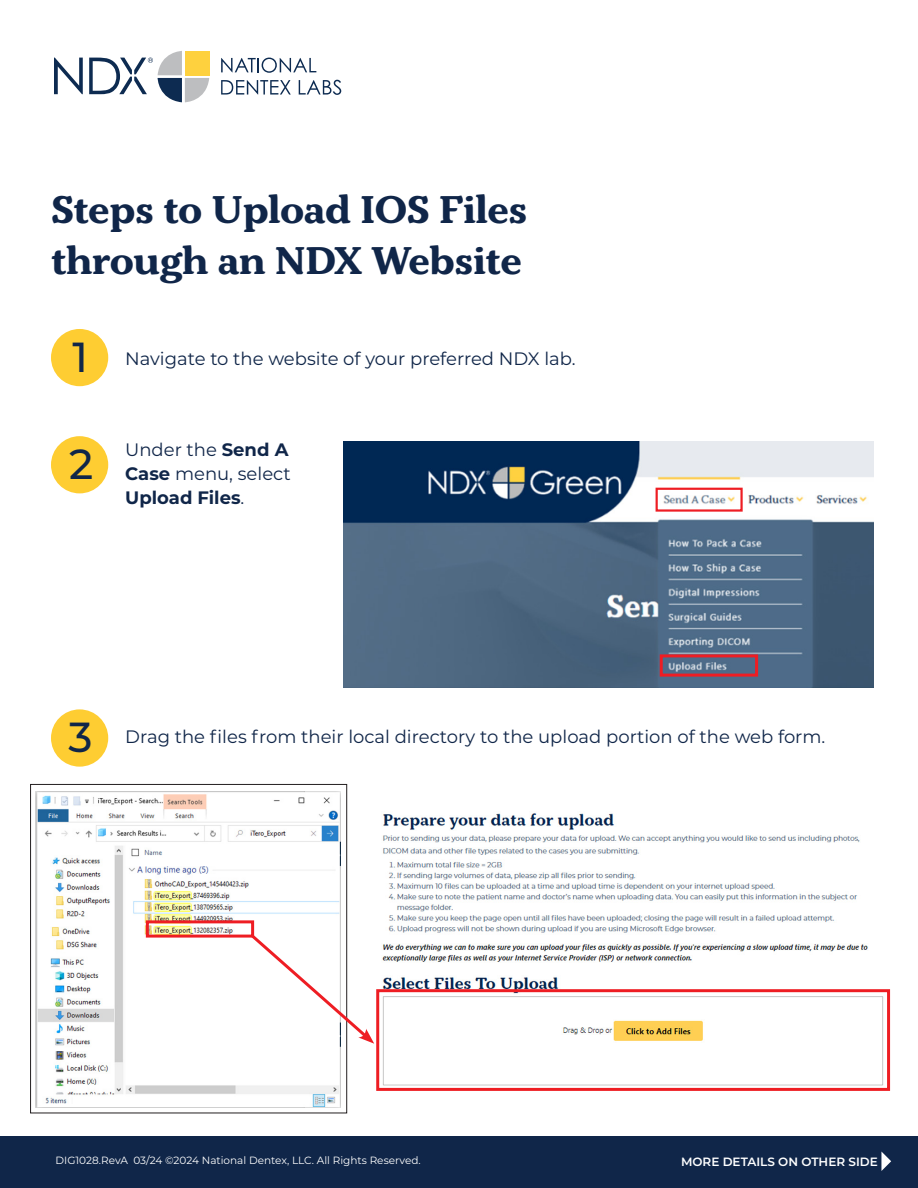
<style>
.page{position:relative;width:918px;height:1188px;background:#fff}
.page>*{position:absolute;margin:0;border:0;box-sizing:border-box;transform-origin:0 0}
.t1{font:500 42px "Montserrat";color:#102649}
.t2{font:700 39px/51px "Kopius";letter-spacing:-.015em;color:#102649}
.t3{font:18px/24px "Montserrat";color:#102649}
.t4{font:600 12px "Montserrat";color:#fff}
.t5{font:10.5px "Montserrat";color:#fff}
.s1{font-weight:700}
</style>
<div class="page">
<svg style="left:221px;top:58px;width:95px;height:15px"></svg>
<svg style="left:221px;top:80px;width:70px;height:15px"></svg>
<svg style="left:299px;top:80px;width:42px;height:15px"></svg>
<svg style="left:54px;top:58px;width:29px;height:36px"></svg>
<svg style="left:89px;top:51px;width:120px;height:51px"></svg>
<div style="left:51px;top:329px;width:57px;height:57px;background:#fecd32;border-radius:50%"></div>
<div style="left:51px;top:436px;width:57px;height:57px;background:#fecd32;border-radius:50%"></div>
<div style="left:0;top:1136px;width:918px;height:52px;background:#102649"></div>
<img style="left:344px;top:442px;width:530px;height:245px">
<div style="left:656px;top:488px;width:87px;height:24px;border:2px solid #ee1d23"></div>
<div style="left:660px;top:654px;width:98px;height:23px;border:3px solid #ee1d23"></div>
<svg style="left:881px;top:1152px;width:10px;height:19px"></svg>
<div style="left:51px;top:709px;width:57px;height:58px;background:#fecd32;border-radius:50%"></div>
<div style="left:30px;top:784px;width:317px;height:329px;border:1px solid #231f20"></div>
<img style="left:35px;top:791px;width:306px;height:316px">
<div style="left:146px;top:920px;width:108px;height:18px;border:3px solid #ee1d23"></div>
<img style="left:382px;top:813px;width:502px;height:273px">
<div style="left:376px;top:989px;width:514px;height:102px;border:3px solid #ee1d23"></div>
<svg style="left:248px;top:931px;width:126px;height:113px"></svg>
<h2 class="t2" style="left:51px;top:183px;width:478px">Steps to Upload IOS Files through an NDX Website</h2>
<h1 class="t1" style="left:73px;top:328px;width:17px">1</h1>
<h1 class="t1" style="left:69px;top:435px;width:26px">2</h1>
<p class="t3" style="left:125px;top:346px;width:452px">Navigate to the website of your preferred NDX lab.</p>
<p class="t3" style="left:125px;top:437px;width:167px">Under the <span class="s1">Send A<br>Case</span> menu, select<br><span class="s1">Upload Files</span>.</p>
<h1 class="t1" style="left:68px;top:708px;width:26px">3</h1>
<p class="t3" style="left:125px;top:724px;width:702px">Drag the files from their local directory to the upload portion of the web form.</p>
<p class="t5" style="left:56px;top:1153px;width:367px">DIG1028.RevA 03/24 ©2024 National Dentex, LLC. All Rights Reserved.</p>
<p class="t4" style="left:681px;top:1153px;width:198px">MORE DETAILS ON OTHER SIDE</p>
</div>
